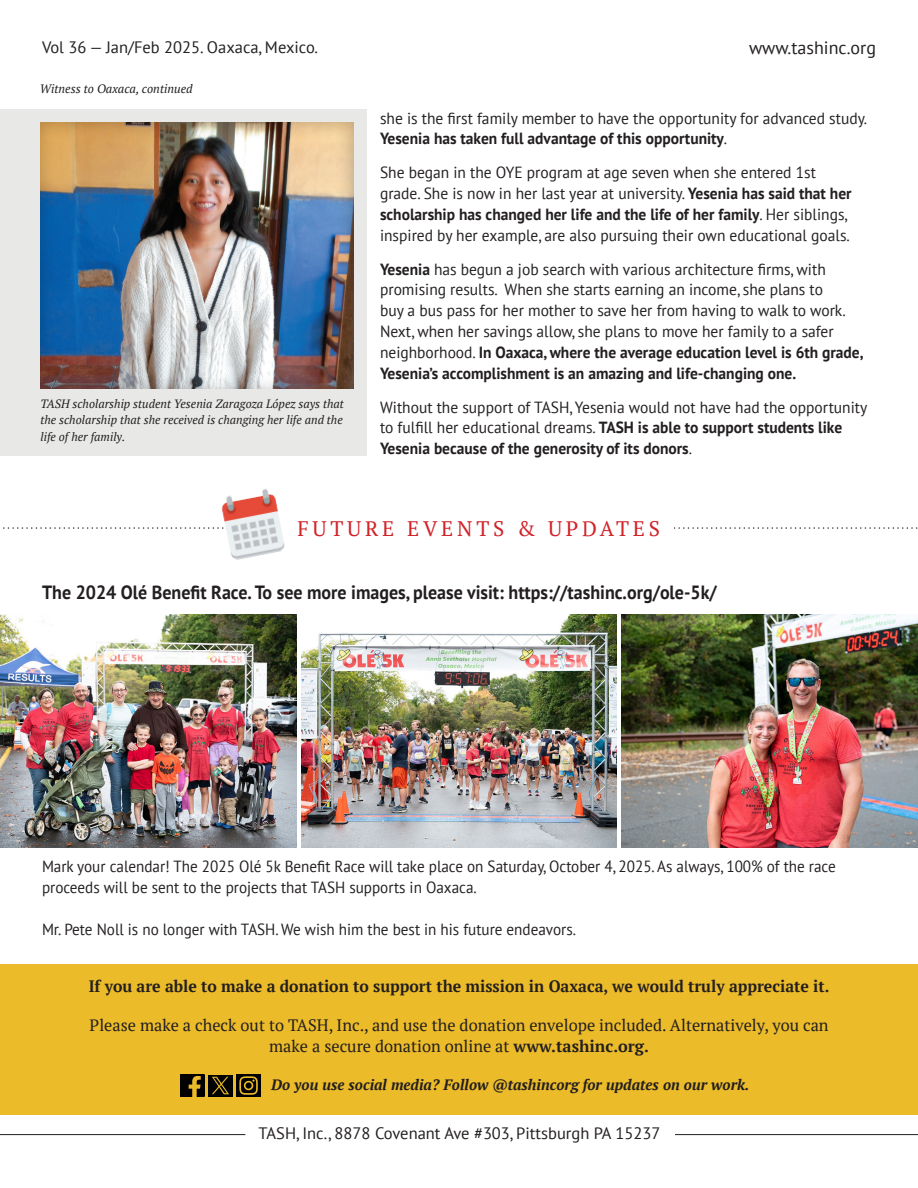
<style>
.page{position:relative;width:918px;height:1188px;background:#fff}
.page>*{position:absolute;margin:0;border:0;box-sizing:border-box;transform-origin:0 0}
.TASH_Times_Heading{font:21px "PT Serif";letter-spacing:.18em;color:#d1232a}
.TASH_Times_Text{font:700 19.2px "PT Sans";color:#231f20;scale:.94 1}
.t1{font:18px "PT Sans";color:#231f20}
.TASH_Times_Text-2{font:16.5px "PT Serif";color:#231f20}
.TASH_Times_Text-3{font:700 16.5px "PT Serif";color:#231f20;scale:.96 1}
.TASH_Times_Text-4{font:16.5px "PT Sans";color:#231f20}
.TASH_Times_Text-5{font:16.2px/20.9px "PT Sans";color:#231f20;scale:.96 1}
.TASH_Times_Text-6{font:16.2px/20.9px "PT Sans";color:#231f20;scale:.94 1}
.TASH_Times_Text-7{font:italic 700 15px "PT Serif";color:#231f20}
.TT_Photo_Caption{font:italic 12.15px "PT Serif";color:#231f20}
.TT_Photo_Caption-2{font:italic 12px/16.5px "PT Serif";color:#231f20}
.s1{font-weight:700}
</style>
<div class="page">
<svg style="left:3px;top:527px;width:915px;height:2px"></svg>
<div style="left:255px;top:512px;width:419px;height:32px;background:#fff"></div>
<img style="left:216px;top:488px;width:69px;height:72px">
<div style="left:0;top:109px;width:367px;height:347px;background:#e8e9e7"></div>
<div style="left:41px;top:122px;width:313px;height:267px;background:#231f20;opacity:.27"></div>
<img style="left:0;top:615px;width:297px;height:232px">
<img style="left:302px;top:615px;width:315px;height:232px">
<img style="left:621px;top:615px;width:297px;height:232px">
<div style="left:0;top:964px;width:918px;height:151px;background:#ecbb29"></div>
<hr style="left:0;top:1134px;width:245px;height:1px;background:#231f20">
<hr style="left:675px;top:1134px;width:243px;height:1px;background:#231f20">
<svg style="left:180px;top:1075px;width:24px;height:21px"></svg>
<svg style="left:237px;top:1075px;width:24px;height:21px"></svg>
<div style="left:208px;top:1075px;width:25px;height:21px;background:#000"></div>
<svg style="left:212px;top:1077px;width:17px;height:17px"></svg>
<p class="TASH_Times_Text-4" style="left:42px;top:36px;width:278px">Vol 36 — Jan/Feb 2025. Oaxaca, Mexico.</p>
<p class="t1" style="left:749px;top:36px;width:128px">www.tashinc.org</p>
<p class="TT_Photo_Caption" style="left:40px;top:81px;width:154px">Witness to Oaxaca, continued</p>
<p class="TT_Photo_Caption-2" style="left:41px;top:395px;width:305px">TASH scholarship student Yesenia Zaragoza López says that</p>
<p class="TT_Photo_Caption-2" style="left:41px;top:412px;width:304px">the scholarship that she received is changing her life and the life of her family.</p>
<p class="TASH_Times_Text-5" style="left:380px;top:107px;width:509px">she is the first family member to have the opportunity for advanced study.<br><span class="s1">Yesenia has taken full advantage of this opportunity</span>.</p>
<p class="TASH_Times_Text-5" style="left:380px;top:162px;width:493px">She began in the OYE program at age seven when she entered 1st grade. She is now in her last year at university. <span class="s1">Yesenia has said that her scholarship has changed her life and the life of her family</span>. Her siblings, inspired by her example, are also pursuing their own educational goals.</p>
<p class="TASH_Times_Text-5" style="left:380px;top:258px;width:505px"><span class="s1">Yesenia</span> has begun a job search with various architecture firms, with promising results. When she starts earning an income, she plans to<br>buy a bus pass for her mother to save her from having to walk to work.<br>Next, when her savings allow, she plans to move her family to a safer neighborhood. <span class="s1">In Oaxaca, where the average education level is 6th grade, Yesenia’s accomplishment is an amazing and life-changing one.</span></p>
<p class="TASH_Times_Text-5" style="left:380px;top:396px;width:509px">Without the support of TASH, Yesenia would not have had the opportunity to fulfill her educational dreams. <span class="s1">TASH is able to support students like<br>Yesenia because of the generosity of its donors</span>.</p>
<p class="TASH_Times_Heading" style="left:297px;top:515px;width:364px">FUTURE EVENTS &amp; UPDATES</p>
<p class="TASH_Times_Text" style="left:42px;top:580px;width:719px">The 2024 Olé Benefit Race. To see more images, please visit: https://tashinc.org/ole-5k/</p>
<p class="TASH_Times_Text-6" style="left:42px;top:856px;width:846px">Mark your calendar! The 2025 Olé 5k Benefit Race will take place on Saturday, October 4, 2025. As always, 100% of the race proceeds will be sent to the projects that TASH supports in Oaxaca.</p>
<p class="TASH_Times_Text-6" style="left:42px;top:918px;width:570px">Mr. Pete Noll is no longer with TASH. We wish him the best in his future endeavors.</p>
<p class="TASH_Times_Text-3" style="left:89px;top:975px;width:773px">If you are able to make a donation to support the mission in Oaxaca, we would truly appreciate it.</p>
<p class="TASH_Times_Text-2" style="left:90px;top:1014px;width:740px">Please make a check out to TASH, Inc., and use the donation envelope included. Alternatively, you can</p>
<p class="TASH_Times_Text-2" style="left:269px;top:1035px;width:381px">make a secure donation online at <span class="s1">www.tashinc.org.</span></p>
<p class="TASH_Times_Text-7" style="left:271px;top:1075px;width:480px">Do you use social media? Follow @tashincorg for updates on our work.</p>
<p class="TASH_Times_Text-4" style="left:259px;top:1123px;width:403px">TASH, Inc., 8878 Covenant Ave #303, Pittsburgh PA 15237</p>
</div>
